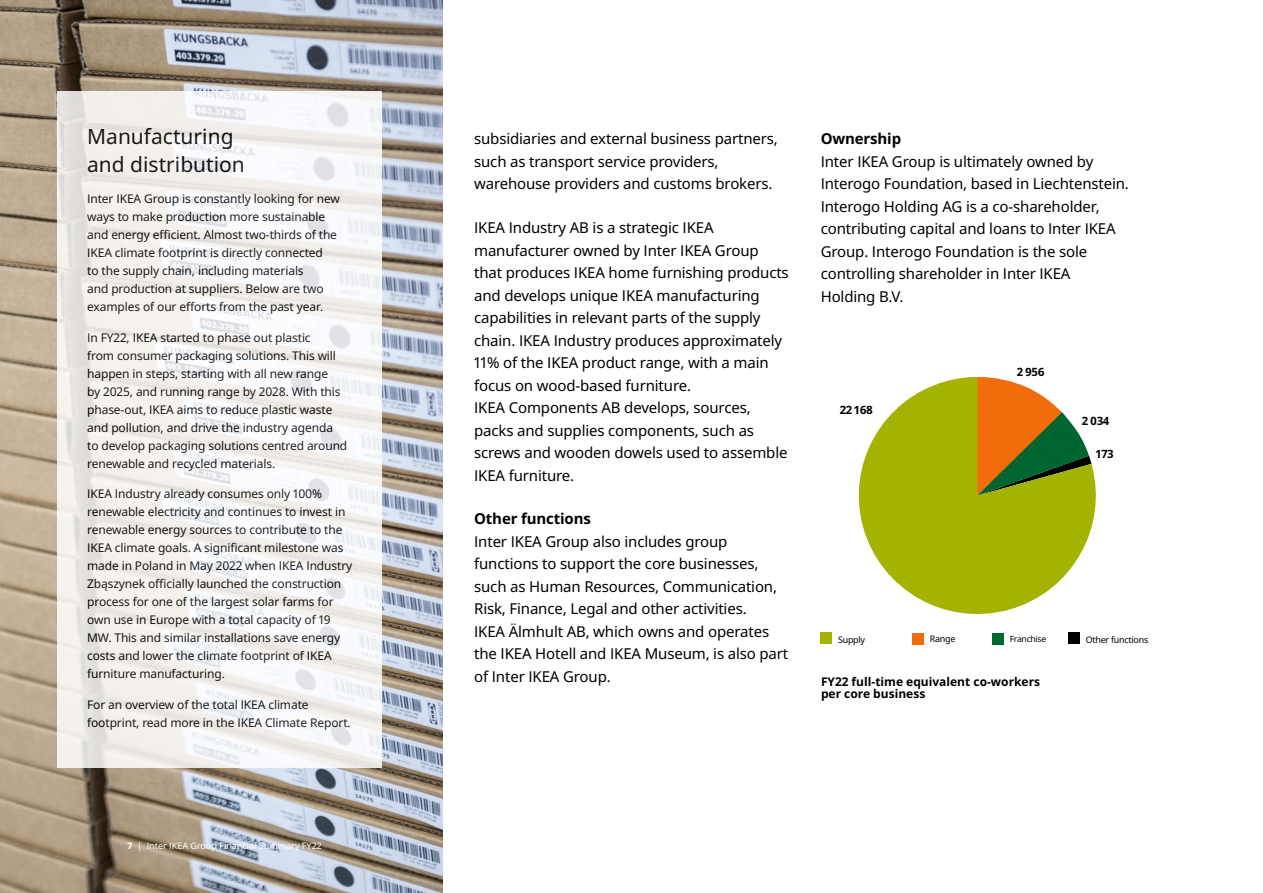
<style>
.page{position:relative;width:1263px;height:893px;background:#fff}
.page>*{position:absolute;margin:0;border:0;box-sizing:border-box;transform-origin:0 0}
.t1{font:21px/28.5px "Noto IKEA Latin";color:#000}
.Body_text{font:15px/22.5px "Noto IKEA Latin";letter-spacing:-.01em;color:#000}
.t2{font:12px/18px "Noto IKEA Latin";letter-spacing:-.01em;color:#000}
.Hyperlink{font:700 12px/12px "Noto IKEA Latin";color:#000}
.Body_text-2{font:700 11.4px "Noto IKEA Latin";letter-spacing:-.04em;color:#000}
.t3{font:9px "Noto IKEA Latin";color:#fff}
.t4{font:9px "Noto IKEA Latin";letter-spacing:-.03em;color:#000}
.t5{font:8.55px "Noto IKEA Latin";letter-spacing:-.03em;color:#000}
.s1{font-weight:700}
</style>
<div class="page">
<img style="left:0;top:0;width:442px;height:893px">
<svg style="left:57px;top:91px;width:325px;height:677px;fill:#f4f1ee"></svg>
<div style="left:1068px;top:632px;width:12px;height:12px;background:#000"></div>
<div style="left:821px;top:632px;width:11px;height:12px;background:#a4b200"></div>
<div style="left:912px;top:633px;width:12px;height:12px;background:#f26c0c"></div>
<div style="left:993px;top:633px;width:11px;height:12px;background:#006630"></div>
<svg style="left:858px;top:376px;width:238px;height:238px;fill:#a4b200"></svg>
<svg style="left:977px;top:377px;width:114px;height:118px"></svg>
<h1 class="t1" style="left:87px;top:121px;width:159px">Manufacturing and distribution</h1>
<p class="t2" style="left:87px;top:189px;width:254px">Inter IKEA Group is constantly looking for new ways to make production more sustainable and energy efficient. Almost two-thirds of the IKEA climate footprint is directly connected<br>to the supply chain, including materials<br>and production at suppliers. Below are two examples of our efforts from the past year.</p>
<p class="t2" style="left:87px;top:328px;width:262px">In FY22, IKEA started to phase out plastic<br>from consumer packaging solutions. This will happen in steps, starting with all new range<br>by 2025, and running range by 2028. With this phase-out, IKEA aims to reduce plastic waste and pollution, and drive the industry agenda to develop packaging solutions centred around renewable and recycled materials.</p>
<p class="t2" style="left:87px;top:485px;width:267px">IKEA Industry already consumes only 100% renewable electricity and continues to invest in renewable energy sources to contribute to the IKEA climate goals. A significant milestone was made in Poland in May 2022 when IKEA Industry Zbąszynek officially launched the construction process for one of the largest solar farms for own use in Europe with a total capacity of 19<br>MW. This and similar installations save energy costs and lower the climate footprint of IKEA furniture manufacturing.</p>
<p class="t2" style="left:87px;top:695px;width:265px">For an overview of the total IKEA climate footprint, read more in the IKEA Climate Report.</p>
<p class="t3" style="left:128px;top:839px;width:196px"><span class="s1">7</span> | Inter IKEA Group Financial Summary FY22</p>
<p class="Body_text" style="left:474px;top:127px;width:305px">subsidiaries and external business partners, such as transport service providers, warehouse providers and customs brokers.</p>
<p class="Body_text" style="left:474px;top:216px;width:316px">IKEA Industry AB is a strategic IKEA manufacturer owned by Inter IKEA Group that produces IKEA home furnishing products and develops unique IKEA manufacturing capabilities in relevant parts of the supply chain. IKEA Industry produces approximately 11% of the IKEA product range, with a main focus on wood-based furniture.<br>IKEA Components AB develops, sources, packs and supplies components, such as screws and wooden dowels used to assemble IKEA furniture.</p>
<p class="Body_text" style="left:474px;top:507px;width:316px"><span class="s1">Other functions<br></span>Inter IKEA Group also includes group functions to support the core businesses, such as Human Resources, Communication, Risk, Finance, Legal and other activities.<br>IKEA Älmhult AB, which owns and operates the IKEA Hotell and IKEA Museum, is also part of Inter IKEA Group.</p>
<p class="Body_text" style="left:821px;top:127px;width:310px"><span class="s1">Ownership<br></span>Inter IKEA Group is ultimately owned by Interogo Foundation, based in Liechtenstein.<br>Interogo Holding AG is a co-shareholder, contributing capital and loans to Inter IKEA Group. Interogo Foundation is the sole controlling shareholder in Inter IKEA Holding B.V.</p>
<p class="Body_text-2" style="left:840px;top:402px;width:35px">22 168</p>
<p class="Body_text-2" style="left:1017px;top:363px;width:29px">2 956</p>
<p class="Body_text-2" style="left:1082px;top:413px;width:29px">2 034</p>
<p class="Body_text-2" style="left:1096px;top:446px;width:19px">173</p>
<p class="t4" style="left:838px;top:633px;width:29px">Supply</p>
<p class="t4" style="left:930px;top:632px;width:27px">Range</p>
<p class="t5" style="left:1010px;top:632px;width:38px">Franchise</p>
<p class="t4" style="left:1086px;top:633px;width:64px">Other functions</p>
<p class="Hyperlink" style="left:821px;top:675px;width:221px">FY22 full-time equivalent co-workers per core business</p>
</div>
